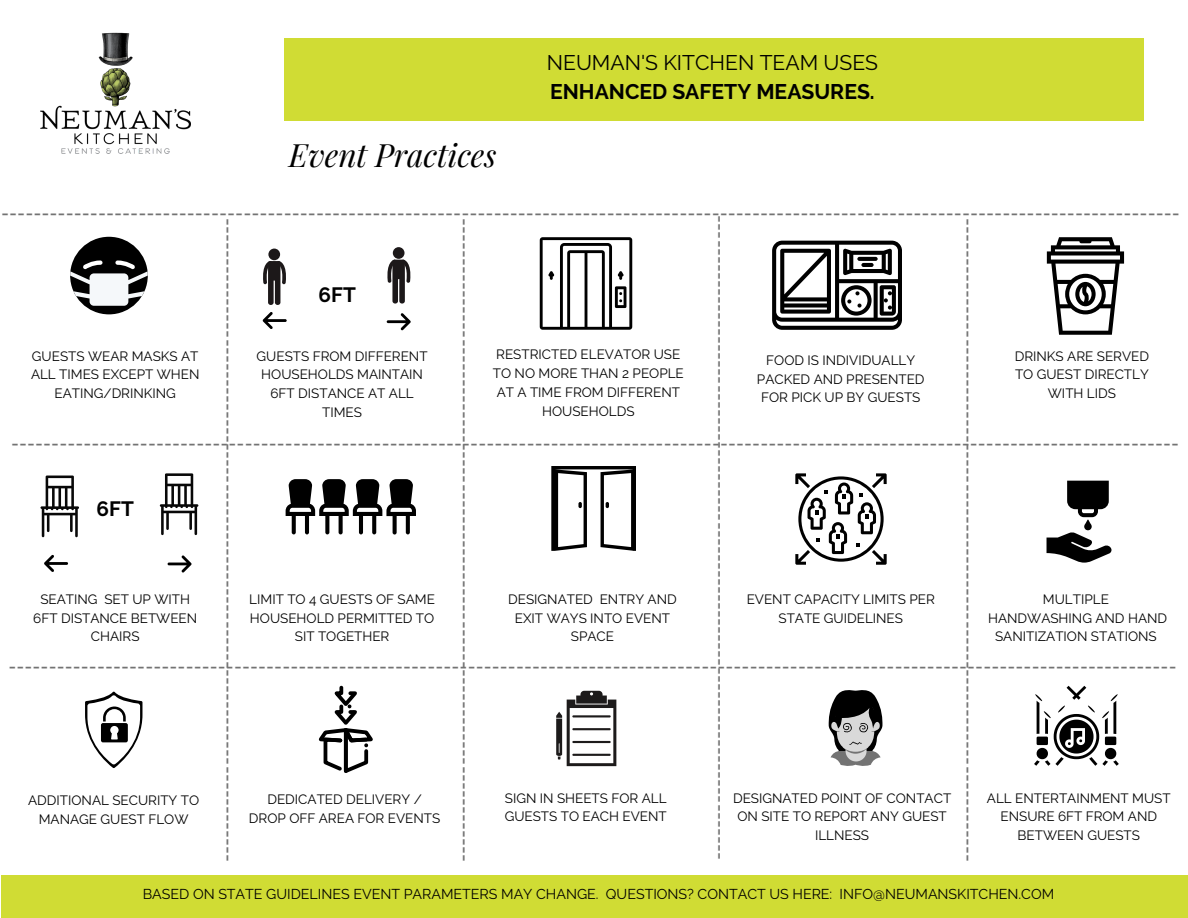
<style>
.page{position:relative;width:1188px;height:918px;background:#fff}
.page>*{position:absolute;margin:0;border:0;box-sizing:border-box;transform-origin:0 0}
.t1{font:italic 31.5px "Playfair Display";color:#000}
.t2{font:21.75px "Lato";color:#737373}
.t3{font:21.15px "Raleway";color:#000}
.t4{font:700 21.15px "Raleway";color:#000}
.t5{font:700 20.7px "Raleway";color:#000}
.t6{font:14.25px "Raleway";color:#000}
.t7{font:13.5px/18.8px "Raleway";color:#000;text-align:center}
</style>
<div class="page">
<div style="left:1px;top:876px;width:1187px;height:42px;background:#d0dc34"></div>
<div style="left:70px;top:237px;width:78px;height:77px;background:#000;border-radius:50%"></div>
<svg style="left:70px;top:260px;width:78px;height:46px"></svg>
<svg style="left:263px;top:261px;width:23px;height:44px"></svg>
<div style="left:268px;top:249px;width:12px;height:11px;background:#1c1819;border-radius:50%"></div>
<svg style="left:387px;top:313px;width:24px;height:17px"></svg>
<svg style="left:263px;top:312px;width:24px;height:17px"></svg>
<svg style="left:829px;top:690px;width:53px;height:76px"></svg>
<svg style="left:1047px;top:481px;width:65px;height:82px"></svg>
<svg style="left:387px;top:259px;width:24px;height:45px"></svg>
<div style="left:393px;top:247px;width:12px;height:12px;background:#1c1819;border-radius:50%"></div>
<img style="left:41px;top:32px;width:149px;height:122px">
<svg style="left:540px;top:237px;width:92px;height:92px"></svg>
<svg style="left:772px;top:241px;width:129px;height:89px"></svg>
<svg style="left:40px;top:476px;width:39px;height:61px"></svg>
<svg style="left:160px;top:473px;width:38px;height:62px"></svg>
<svg style="left:44px;top:555px;width:24px;height:17px"></svg>
<svg style="left:168px;top:555px;width:24px;height:18px"></svg>
<svg style="left:286px;top:479px;width:130px;height:55px"></svg>
<svg style="left:551px;top:466px;width:85px;height:84px"></svg>
<svg style="left:795px;top:473px;width:91px;height:92px"></svg>
<div style="left:285px;top:38px;width:859px;height:83px;background:#d0dc34"></div>
<svg style="left:1047px;top:237px;width:77px;height:98px"></svg>
<svg style="left:556px;top:691px;width:60px;height:75px"></svg>
<svg style="left:319px;top:686px;width:54px;height:87px"></svg>
<svg style="left:85px;top:692px;width:57px;height:76px"></svg>
<svg style="left:1034px;top:686px;width:84px;height:80px"></svg>
<h1 class="t1" style="left:289px;top:132px;width:209px">Event Practices</h1>
<p class="t3" style="left:547px;top:50px;width:333px">NEUMAN'S KITCHEN TEAM USES</p>
<p class="t4" style="left:550px;top:79px;width:326px">ENHANCED SAFETY MEASURES.</p>
<p class="t2" style="left:1px;top:199px;width:1180px">--------------------------------------------------------------------------------------------------------------------------------------------------</p>
<p class="t2" style="left:213px;top:862px;width:646px;rotate:-90deg">--------------------------------------------------------------------------------</p>
<p class="t2" style="left:449px;top:862px;width:646px;rotate:-90deg">--------------------------------------------------------------------------------</p>
<p class="t2" style="left:704px;top:860px;width:646px;rotate:-90deg">--------------------------------------------------------------------------------</p>
<p class="t2" style="left:953px;top:862px;width:646px;rotate:-90deg">--------------------------------------------------------------------------------</p>
<p class="t5" style="left:319px;top:282px;width:39px">6FT</p>
<p class="t7" style="left:31px;top:346px;width:170px">GUESTS WEAR MASKS AT<br>ALL TIMES EXCEPT WHEN<br>EATING/DRINKING</p>
<p class="t7" style="left:257px;top:346px;width:173px">GUESTS FROM DIFFERENT<br>HOUSEHOLDS MAINTAIN<br>6FT DISTANCE AT ALL<br>TIMES</p>
<p class="t7" style="left:493px;top:345px;width:193px">RESTRICTED ELEVATOR USE<br>TO NO MORE THAN 2 PEOPLE<br>AT A TIME FROM DIFFERENT<br>HOUSEHOLDS</p>
<p class="t7" style="left:757px;top:351px;width:169px">FOOD IS INDIVIDUALLY<br>PACKED AND PRESENTED<br>FOR PICK UP BY GUESTS</p>
<p class="t7" style="left:1015px;top:346px;width:136px">DRINKS ARE SERVED<br>TO GUEST DIRECTLY<br>WITH LIDS</p>
<p class="t2" style="left:1179px;top:459px;width:1170px;rotate:-180deg">-------------------------------------------------------------------------------------------------------------------------------------------------</p>
<p class="t5" style="left:97px;top:496px;width:39px">6FT</p>
<p class="t7" style="left:33px;top:590px;width:165px">SEATING SET UP WITH<br>6FT DISTANCE BETWEEN<br>CHAIRS</p>
<p class="t7" style="left:249px;top:590px;width:187px">LIMIT TO 4 GUESTS OF SAME<br>HOUSEHOLD PERMITTED TO<br>SIT TOGETHER</p>
<p class="t7" style="left:988px;top:590px;width:181px">MULTIPLE<br>HANDWASHING AND HAND<br>SANITIZATION STATIONS</p>
<p class="t7" style="left:508px;top:590px;width:170px">DESIGNATED ENTRY AND<br>EXIT WAYS INTO EVENT<br>SPACE</p>
<p class="t7" style="left:747px;top:590px;width:190px">EVENT CAPACITY LIMITS PER<br>STATE GUIDELINES</p>
<p class="t2" style="left:1177px;top:683px;width:1170px;rotate:-180deg">-------------------------------------------------------------------------------------------------------------------------------------------------</p>
<p class="t7" style="left:28px;top:791px;width:173px">ADDITIONAL SECURITY TO<br>MANAGE GUEST FLOW</p>
<p class="t7" style="left:987px;top:788px;width:185px">ALL ENTERTAINMENT MUST<br>ENSURE 6FT FROM AND<br>BETWEEN GUESTS</p>
<p class="t7" style="left:505px;top:788px;width:164px;text-align:left">SIGN IN SHEETS FOR ALL<br>GUESTS TO EACH EVENT</p>
<p class="t7" style="left:733px;top:788px;width:220px">DESIGNATED POINT OF CONTACT<br>ON SITE TO REPORT ANY GUEST<br>ILLNESS</p>
<p class="t7" style="left:249px;top:790px;width:193px">DEDICATED DELIVERY /<br>DROP OFF AREA FOR EVENTS</p>
<p class="t6" style="left:143px;top:885px;width:913px">BASED ON STATE GUIDELINES EVENT PARAMETERS MAY CHANGE. QUESTIONS? CONTACT US HERE: INFO@NEUMANSKITCHEN.COM</p>
</div>
